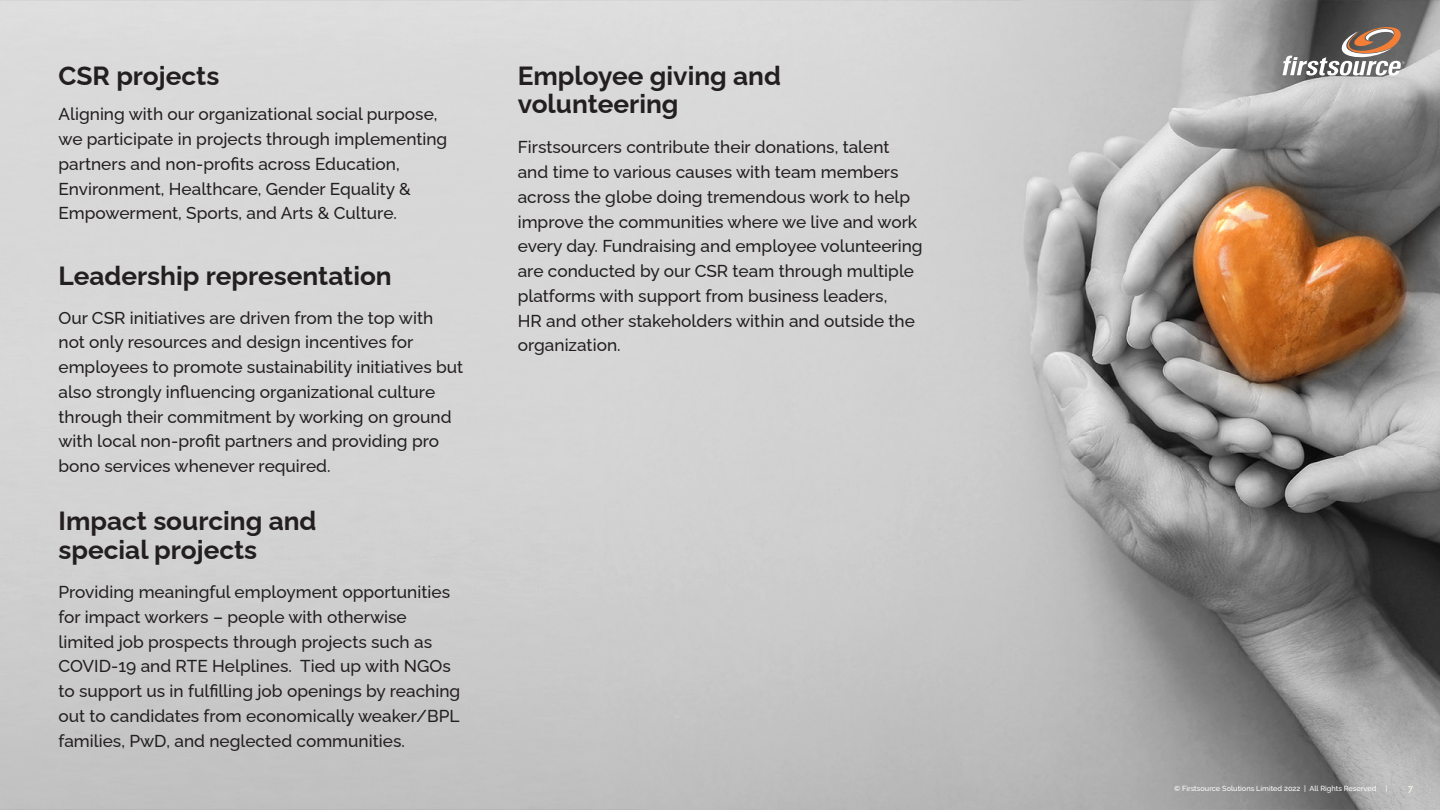
<style>
.page{position:relative;width:1440px;height:810px;background:#fff}
.page>*{position:absolute;margin:0;border:0;box-sizing:border-box;transform-origin:0 0}
.t1{font:700 26.25px/28.5px "Raleway";color:#231f20}
.t2{font:500 17.25px/24.8px "Raleway";color:#231f20}
.t3{font:500 9.75px "Raleway";color:#fffdee}
.t4{font:500 7.35px "Raleway";color:#fff}
</style>
<div class="page">
<img style="left:0;top:0;width:1440px;height:810px">
<svg style="left:1283px;top:27px;width:122px;height:49px"></svg>
<h1 class="t1" style="left:58px;top:64px;width:162px">CSR projects</h1>
<h1 class="t1" style="left:518px;top:63px;width:265px">Employee giving and volunteering</h1>
<p class="t2" style="left:58px;top:103px;width:390px">Aligning with our organizational social purpose, we participate in projects through implementing partners and non-profits across Education, Environment, Healthcare, Gender Equality &amp; Empowerment, Sports, and Arts &amp; Culture.</p>
<p class="t2" style="left:518px;top:136px;width:407px">Firstsourcers contribute their donations, talent and time to various causes with team members across the globe doing tremendous work to help improve the communities where we live and work every day. Fundraising and employee volunteering are conducted by our CSR team through multiple platforms with support from business leaders,<br>HR and other stakeholders within and outside the organization.</p>
<h1 class="t1" style="left:58px;top:264px;width:335px">Leadership representation</h1>
<p class="t2" style="left:58px;top:307px;width:406px">Our CSR initiatives are driven from the top with not only resources and design incentives for employees to promote sustainability initiatives but also strongly influencing organizational culture through their commitment by working on ground with local non-profit partners and providing pro bono services whenever required.</p>
<h1 class="t1" style="left:58px;top:509px;width:260px">Impact sourcing and special projects</h1>
<p class="t2" style="left:58px;top:581px;width:403px">Providing meaningful employment opportunities for impact workers – people with otherwise limited job prospects through projects such as COVID-19 and RTE Helplines. Tied up with NGOs to support us in fulfilling job openings by reaching out to candidates from economically weaker/BPL families, PwD, and neglected communities.</p>
<p class="t4" style="left:1174px;top:785px;width:204px">© Firstsource Solutions Limited 2022 | All Rights Reserved</p>
<p class="t4" style="left:1386px;top:785px;width:3px">|</p>
<p class="t3" style="left:1408px;top:785px;width:7px">7</p>
</div>
